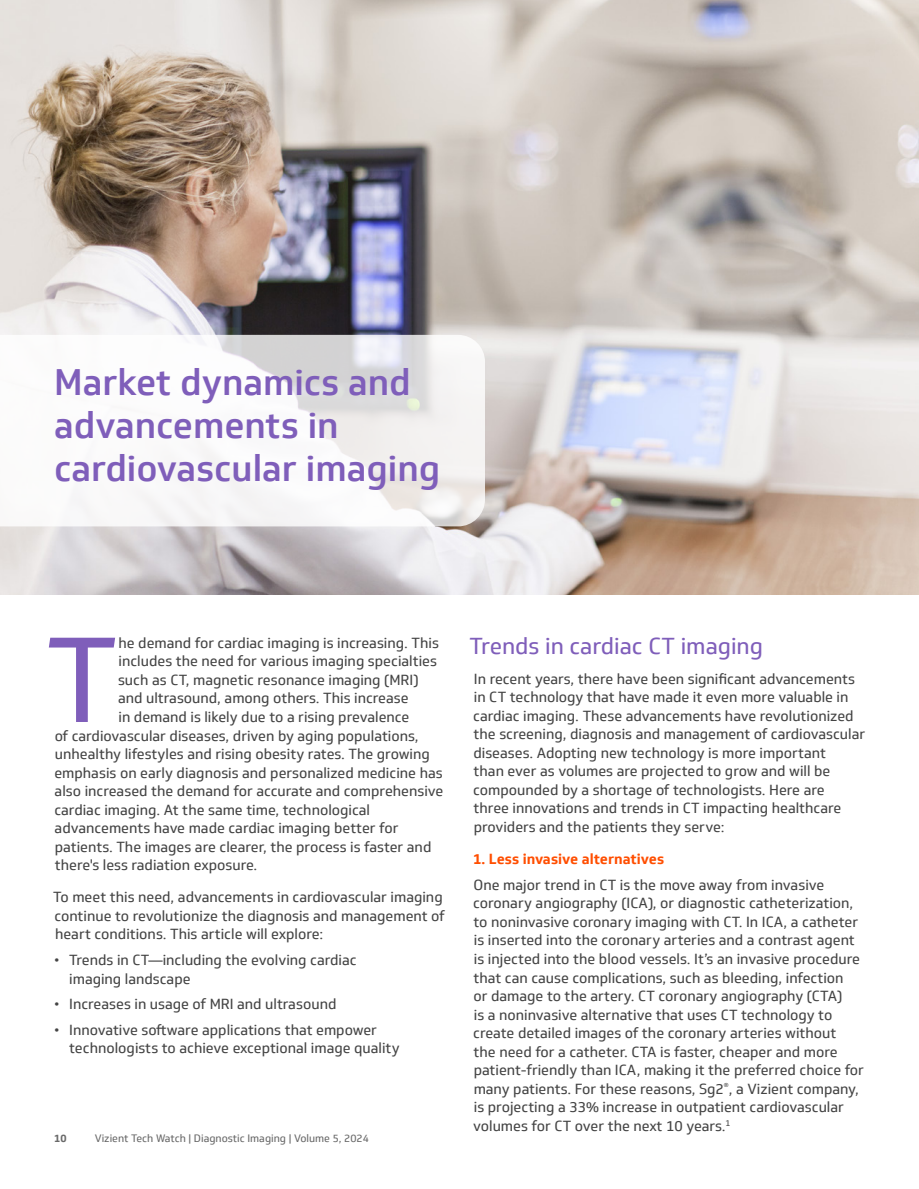
<style>
.page{position:relative;width:919px;height:1189px;background:#fff}
.page>*{position:absolute;margin:0;border:0;box-sizing:border-box;transform-origin:0 0}
.Drop_Cap_9_5pt{font:118.35px "Soleto";color:#7f5eba}
.Headline_24pt{font:500 36px/43.2px "Soleto";color:#7f5eba}
.Body_Headline_15pt{font:22.5px "Soleto";color:#7f5eba}
.Body_9_5pt{font:14.25px/18.5px "Soleto";color:#444}
.Drop_Cap_9_5pt-2{font:14.25px "Soleto";color:#444}
.Body_Subhead_9_5pt{font:700 14.25px "Soleto";color:#ff4e00}
.t1{font:10.5px "Soleto";color:#696969}
.t2{font:700 10.5px "Soleto";color:#696969}
</style>
<div class="page">
<img style="left:0;top:0;width:918px;height:594px">
<svg style="left:0;top:335px;width:485px;height:191px"></svg>
<p class="Headline_24pt" style="left:54px;top:361px;width:387px">Market dynamics and advancements in cardiovascular imaging</p>
<p class="Drop_Cap_9_5pt" style="left:46px;top:608px;width:73px">T</p>
<p class="Drop_Cap_9_5pt-2" style="left:118px;top:634px;width:322px">he demand for cardiac imaging is increasing. This</p>
<p class="Drop_Cap_9_5pt-2" style="left:118px;top:652px;width:320px">includes the need for various imaging specialties</p>
<p class="Drop_Cap_9_5pt-2" style="left:118px;top:671px;width:302px">such as CT, magnetic resonance imaging (MRI)</p>
<p class="Drop_Cap_9_5pt-2" style="left:118px;top:689px;width:292px">and ultrasound, among others. This increase</p>
<p class="Drop_Cap_9_5pt-2" style="left:118px;top:708px;width:292px">in demand is likely due to a rising prevalence</p>
<p class="Drop_Cap_9_5pt-2" style="left:55px;top:726px;width:365px">of cardiovascular diseases, driven by aging populations,</p>
<p class="Drop_Cap_9_5pt-2" style="left:55px;top:745px;width:376px">unhealthy lifestyles and rising obesity rates. The growing</p>
<p class="Drop_Cap_9_5pt-2" style="left:54px;top:764px;width:390px">emphasis on early diagnosis and personalized medicine has</p>
<p class="Drop_Cap_9_5pt-2" style="left:55px;top:782px;width:390px">also increased the demand for accurate and comprehensive</p>
<p class="Drop_Cap_9_5pt-2" style="left:54px;top:801px;width:317px">cardiac imaging. At the same time, technological</p>
<p class="Drop_Cap_9_5pt-2" style="left:55px;top:819px;width:345px">advancements have made cardiac imaging better for</p>
<p class="Drop_Cap_9_5pt-2" style="left:55px;top:838px;width:378px">patients. The images are clearer, the process is faster and</p>
<p class="Drop_Cap_9_5pt-2" style="left:55px;top:856px;width:204px">there's less radiation exposure.</p>
<p class="Body_9_5pt" style="left:53px;top:888px;width:393px">To meet this need, advancements in cardiovascular imaging continue to revolutionize the diagnosis and management of heart conditions. This article will explore:</p>
<p class="Body_9_5pt" style="left:69px;top:950px;width:289px;text-indent:-15px">• Trends in CT—including the evolving cardiac imaging landscape</p>
<p class="Body_9_5pt" style="left:54px;top:995px;width:284px">• Increases in usage of MRI and ultrasound</p>
<p class="Body_9_5pt" style="left:69px;top:1020px;width:332px;text-indent:-15px">• Innovative software applications that empower technologists to achieve exceptional image quality</p>
<p class="t2" style="left:54px;top:1131px;width:14px">10</p>
<p class="t1" style="left:95px;top:1132px;width:275px">Vizient Tech Watch | Diagnostic Imaging | Volume 5, 2024</p>
<p class="Body_Headline_15pt" style="left:469px;top:632px;width:295px">Trends in cardiac CT imaging</p>
<p class="Body_9_5pt" style="left:473px;top:669px;width:393px">In recent years, there have been significant advancements in CT technology that have made it even more valuable in cardiac imaging. These advancements have revolutionized the screening, diagnosis and management of cardiovascular diseases. Adopting new technology is more important<br>than ever as volumes are projected to grow and will be compounded by a shortage of technologists. Here are<br>three innovations and trends in CT impacting healthcare providers and the patients they serve:</p>
<p class="Body_Subhead_9_5pt" style="left:473px;top:850px;width:192px">1. Less invasive alternatives</p>
<p class="Body_9_5pt" style="left:473px;top:875px;width:392px">One major trend in CT is the move away from invasive coronary angiography (ICA), or diagnostic catheterization, to noninvasive coronary imaging with CT. In ICA, a catheter is inserted into the coronary arteries and a contrast agent is injected into the blood vessels. It’s an invasive procedure that can cause complications, such as bleeding, infection<br>or damage to the artery. CT coronary angiography (CTA)<br>is a noninvasive alternative that uses CT technology to create detailed images of the coronary arteries without<br>the need for a catheter. CTA is faster, cheaper and more patient-friendly than ICA, making it the preferred choice for many patients. For these reasons, Sg2<sup>®</sup>, a Vizient company, is projecting a 33% increase in outpatient cardiovascular volumes for CT over the next 10 years.<sup>1</sup></p>
</div>
